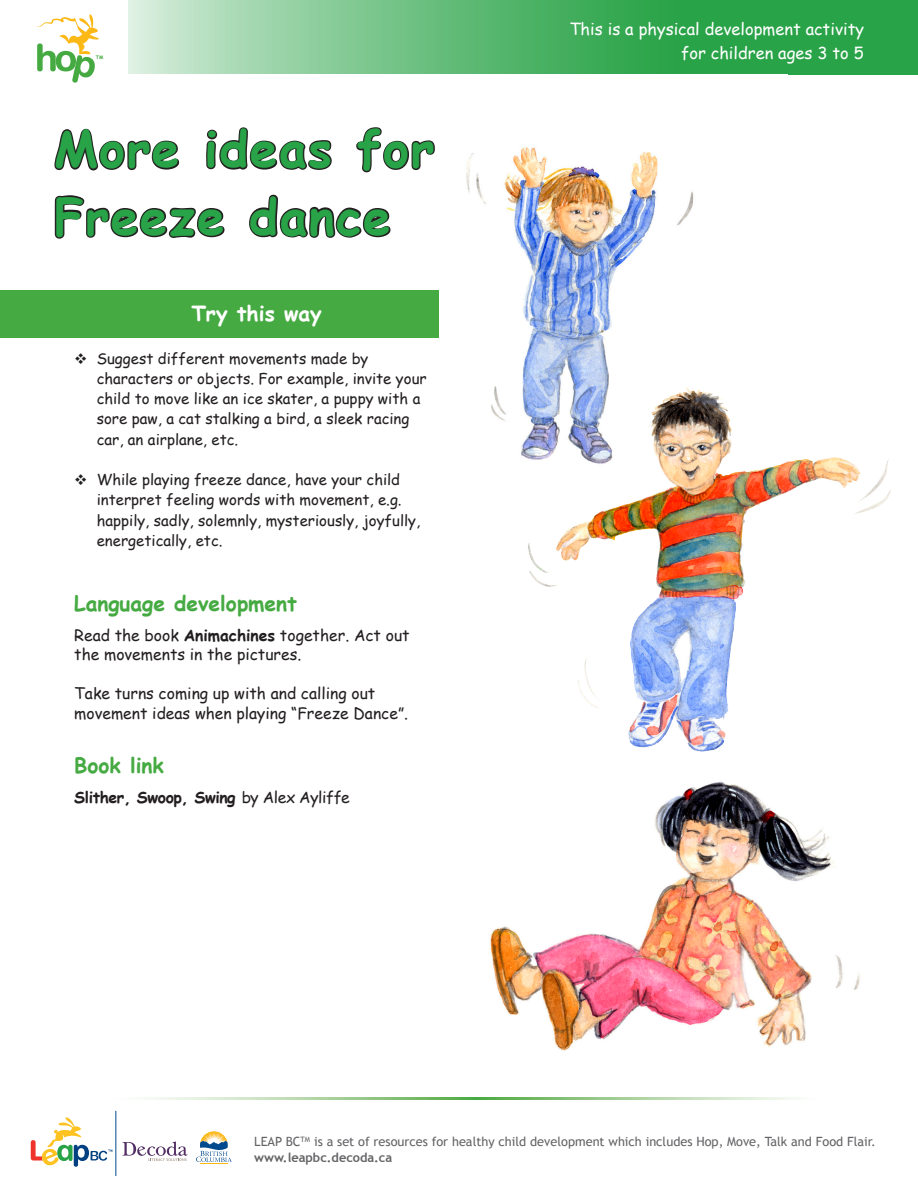
<style>
.page{position:relative;width:918px;height:1188px;background:#fff}
.page>*{position:absolute;margin:0;border:0;box-sizing:border-box;transform-origin:0 0}
.HF_B_Heading{font:700 49.5px/67.5px "Comic Sans MS";letter-spacing:.03em;color:#29a347}
.t1{font:700 21px "Comic Sans MS";color:#46aa42}
.t2{font:700 21px "Comic Sans MS";color:#fff}
.t3{font:16.5px/24px "Comic Sans MS";color:#fff;text-align:right}
.t4{font:15.75px/19.5px "Comic Sans MS";color:#231f20}
.t5{font:700 15.75px "Comic Sans MS";letter-spacing:-.025em;color:#231f20}
.t6{font:15px/20.2px "Comic Sans MS";color:#231f20}
.t7{font:12.75px/16.5px "Trebuchet MS";color:#636366}
.t8{font:700 4.8px "Comic Sans MS";color:#46aa42}
.s1{font-weight:700}
.s2{font-weight:400}
</style>
<div class="page">
<div style="left:0;top:290px;width:439px;height:47px;background:#46aa42"></div>
<svg style="left:152px;top:1097px;width:643px;height:2px"></svg>
<div style="left:789px;top:0;width:129px;height:74px;background:#29a347"></div>
<svg style="left:128px;top:0;width:661px;height:74px;background:#69be7e"></svg>
<img style="left:466px;top:147px;width:228px;height:274px">
<img style="left:490px;top:781px;width:370px;height:270px">
<img style="left:512px;top:375px;width:379px;height:377px">
<svg style="left:36px;top:14px;width:63px;height:69px"></svg>
<svg style="left:54px;top:127px;width:381px;height:112px"></svg>
<svg style="left:31px;top:1117px;width:82px;height:50px"></svg>
<hr style="left:115px;top:1111px;width:1px;height:64px;background:#004a8d">
<svg style="left:123px;top:1142px;width:65px;height:19px"></svg>
<svg style="left:196px;top:1131px;width:36px;height:33px"></svg>
<p class="t8" style="left:96px;top:54px;width:9px">TM</p>
<p class="HF_B_Heading" style="left:54px;top:114px;width:382px">More ideas for<br>Freeze dance</p>
<p class="t2" style="left:191px;top:298px;width:132px">Try this way</p>
<p class="t6" style="left:97px;top:348px;width:331px;text-indent:-22px">❖ Suggest different movements made by characters or objects. For example, invite your child to move like an ice skater, a puppy with a sore paw, a cat stalking a bird, a sleek racing car, an airplane, etc.</p>
<p class="t6" style="left:97px;top:469px;width:325px;text-indent:-22px">❖ While playing freeze dance, have your child interpret feeling words with movement, e.g. happily, sadly, solemnly, mysteriously, joyfully, energetically, etc.</p>
<p class="t1" style="left:74px;top:588px;width:224px">Language development</p>
<p class="t4" style="left:74px;top:625px;width:337px">Read the book <span class="s1">Animachines</span> together. Act out the movements in the pictures.</p>
<p class="t4" style="left:74px;top:683px;width:335px">Take turns coming up with and calling out movement ideas when playing “Freeze Dance”.</p>
<p class="t1" style="left:74px;top:750px;width:91px">Book link</p>
<p class="t5" style="left:74px;top:785px;width:277px">Slither, Swoop, Swing <span class="s2">by Alex Ayliffe</span></p>
<p class="t3" style="left:569px;top:17px;width:296px">This is a physical development activity for children ages 3 to 5</p>
<p class="t7" style="left:254px;top:1133px;width:623px">LEAP BC<sup>TM</sup> is a set of resources for healthy child development which includes Hop, Move, Talk and Food Flair. <span class="s1">www.leapbc.decoda.ca</span></p>
</div>
